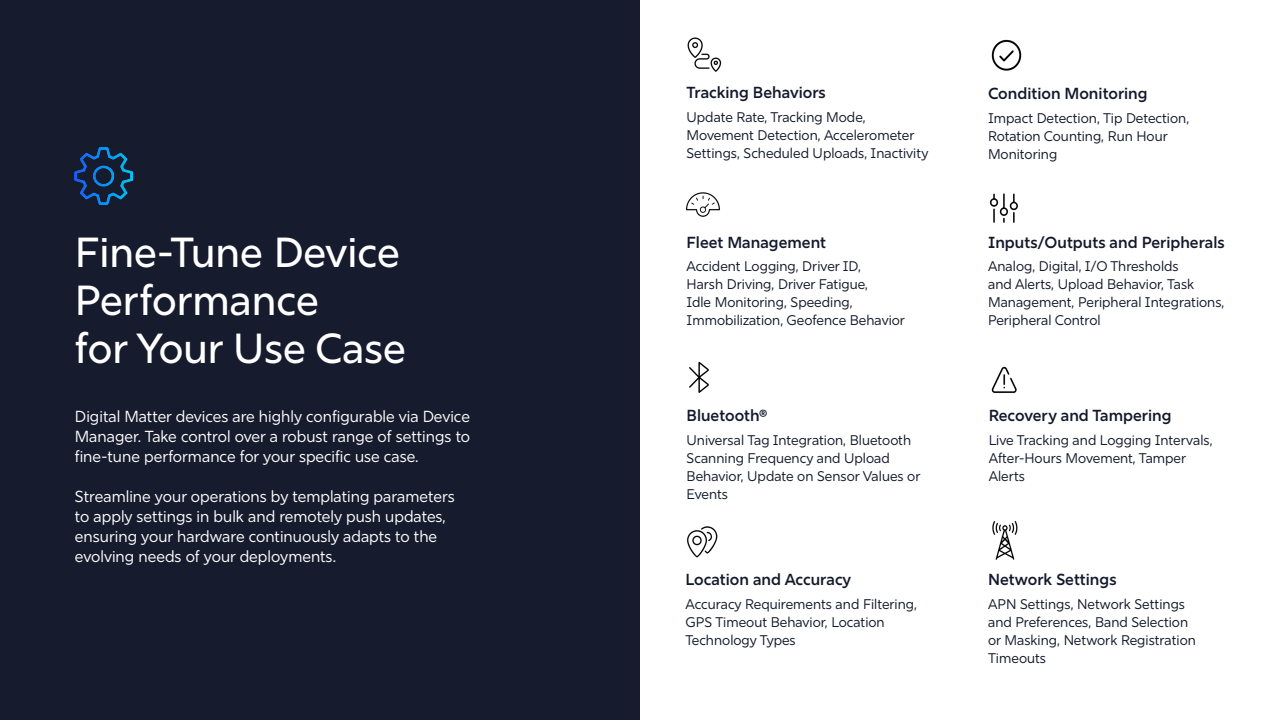
<style>
.page{position:relative;width:1280px;height:720px;background:#161b2d}
.page>*{position:absolute;margin:0;border:0;box-sizing:border-box;transform-origin:0 0}
.PAGE_TITLE{font:500 42px/48px "Rig Sans";color:#fff}
.Body_Copy{font:16px/20px "Rig Sans";color:#fff;text-align:justify}
.Subheading_ALL_CAPS{font:600 16px "Rig Sans";color:#13192b}
.body_15{font:14px/18px "Rig Sans";color:#13192b}
</style>
<div class="page">
<div style="left:640px;top:0;width:640px;height:720px;background:#fff"></div>
<img style="left:687px;top:37px;width:35px;height:35px">
<img style="left:991px;top:39px;width:31px;height:32px">
<img style="left:686px;top:192px;width:34px;height:25px">
<img style="left:989px;top:193px;width:29px;height:30px">
<img style="left:689px;top:361px;width:20px;height:32px">
<img style="left:991px;top:366px;width:26px;height:27px">
<img style="left:687px;top:526px;width:31px;height:32px">
<img style="left:992px;top:521px;width:26px;height:39px">
<img style="left:75px;top:147px;width:57px;height:57px">
<p class="PAGE_TITLE" style="left:75px;top:229px;width:333px">Fine-Tune Device<br>Performance<br>for Your Use Case</p>
<p class="Body_Copy" style="left:75px;top:407px;width:397px">Digital Matter devices are highly configurable via Device Manager. Take control over a robust range of settings to fine-tune performance for your specific use case.</p>
<p class="Body_Copy" style="left:75px;top:487px;width:381px;text-align:left">Streamline your operations by templating parameters to apply settings in bulk and remotely push updates, ensuring your hardware continuously adapts to the evolving needs of your deployments.</p>
<p class="Subheading_ALL_CAPS" style="left:687px;top:83px;width:141px">Tracking Behaviors</p>
<p class="body_15" style="left:687px;top:108px;width:243px">Update Rate, Tracking Mode,<br>Movement Detection, Accelerometer<br>Settings, Scheduled Uploads, Inactivity</p>
<p class="Subheading_ALL_CAPS" style="left:687px;top:233px;width:141px">Fleet Management</p>
<p class="body_15" style="left:687px;top:258px;width:220px">Accident Logging, Driver ID,<br>Harsh Driving, Driver Fatigue,<br>Idle Monitoring, Speeding,<br>Immobilization, Geofence Behavior</p>
<p class="Subheading_ALL_CAPS" style="left:687px;top:406px;width:82px">Bluetooth®</p>
<p class="body_15" style="left:687px;top:431px;width:235px">Universal Tag Integration, Bluetooth<br>Scanning Frequency and Upload<br>Behavior, Update on Sensor Values or<br>Events</p>
<p class="Subheading_ALL_CAPS" style="left:686px;top:570px;width:167px">Location and Accuracy</p>
<p class="body_15" style="left:686px;top:595px;width:233px">Accuracy Requirements and Filtering,<br>GPS Timeout Behavior, Location<br>Technology Types</p>
<p class="Subheading_ALL_CAPS" style="left:988px;top:84px;width:161px">Condition Monitoring</p>
<p class="body_15" style="left:988px;top:109px;width:203px">Impact Detection, Tip Detection,<br>Rotation Counting, Run Hour<br>Monitoring</p>
<p class="Subheading_ALL_CAPS" style="left:988px;top:233px;width:238px">Inputs/Outputs and Peripherals</p>
<p class="body_15" style="left:988px;top:258px;width:238px">Analog, Digital, I/O Thresholds<br>and Alerts, Upload Behavior, Task<br>Management, Peripheral Integrations,<br>Peripheral Control</p>
<p class="Subheading_ALL_CAPS" style="left:989px;top:406px;width:184px">Recovery and Tampering</p>
<p class="body_15" style="left:989px;top:431px;width:225px">Live Tracking and Logging Intervals,<br>After-Hours Movement, Tamper<br>Alerts</p>
<p class="Subheading_ALL_CAPS" style="left:988px;top:570px;width:130px">Network Settings</p>
<p class="body_15" style="left:988px;top:595px;width:209px">APN Settings, Network Settings and Preferences, Band Selection or Masking, Network Registration<br>Timeouts</p>
</div>
